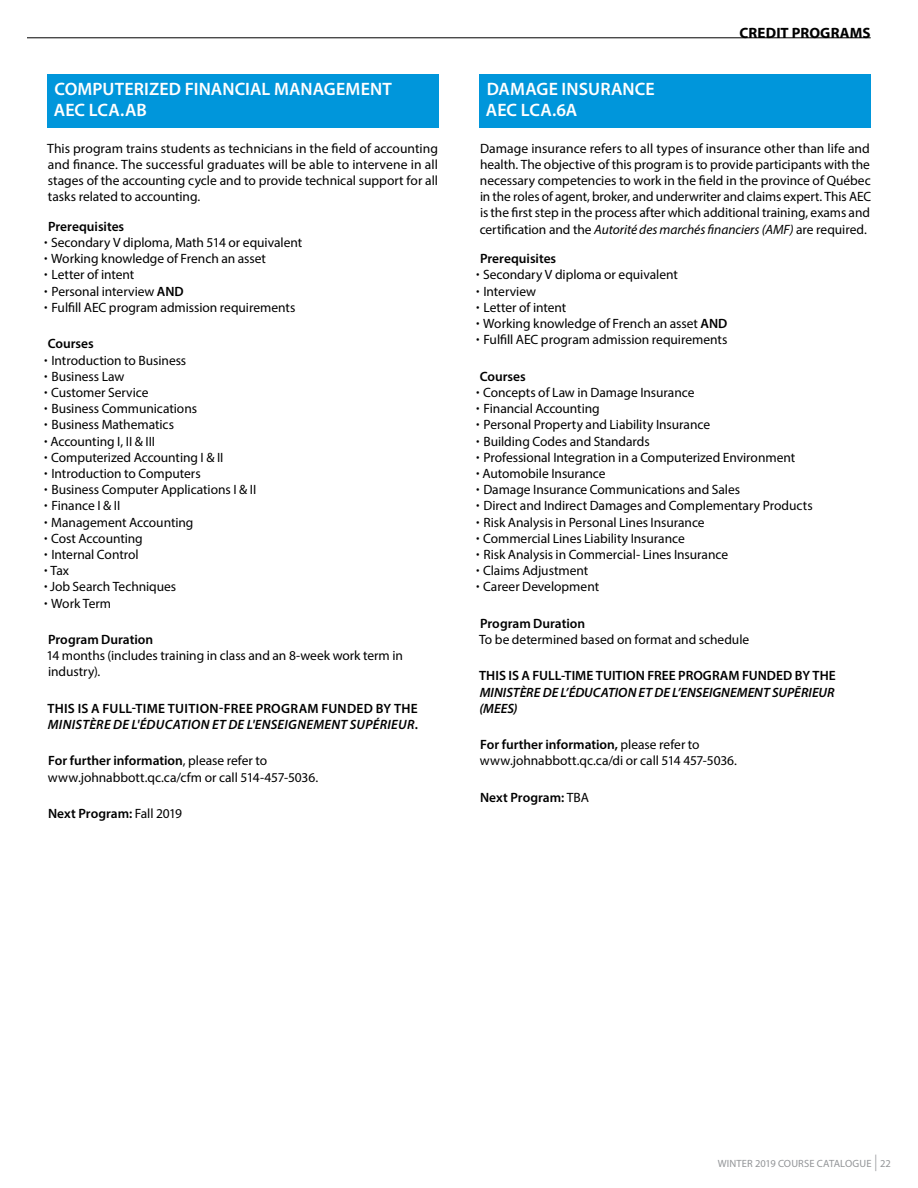
<style>
.page{position:relative;width:918px;height:1188px;background:#fff}
.page>*{position:absolute;margin:0;border:0;box-sizing:border-box;transform-origin:0 0}
.t1{font:600 18px/21.6px "Myriad Pro";letter-spacing:.005em;color:#fff}
.t2{font:700 15px "Myriad Pro";letter-spacing:.005em;color:#000}
.t3{font:13.5px/16.2px "Myriad Pro";letter-spacing:-.005em;color:#000}
.t4{font:italic 600 13.5px/16.2px "Myriad Pro";letter-spacing:.005em;color:#000}
.t5{font:600 13.5px "Myriad Pro";color:#000}
.t6{font:10.5px "Myriad Pro";letter-spacing:.01em;color:#939598}
.s1{font-weight:600}
.s2{font-weight:700}
.s3{font-style:normal}
.s4{font-weight:400}
.s5{font-style:italic}
.s6{font-weight:300;font-size:16.5px}
</style>
<div class="page">
<hr style="left:27px;top:37px;width:844px;height:1px;background:#000">
<div style="left:47px;top:74px;width:392px;height:53px;background:#0096db"></div>
<div style="left:479px;top:74px;width:392px;height:53px;background:#0096db"></div>
<h1 class="t1" style="left:54px;top:77px;width:340px">COMPUTERIZED FINANCIAL MANAGEMENT<br>AEC LCA.AB</h1>
<p class="t3" style="left:47px;top:140px;width:392px;text-align:justify">This program trains students as technicians in the field of accounting and finance. The successful graduates will be able to intervene in all stages of the accounting cycle and to provide technical support for all tasks related to accounting.</p>
<p class="t3" style="left:44px;top:218px;width:260px"><span class="s1">Prerequisites<br></span><span class="s2">Ź</span> Secondary V diploma, Math 514 or equivalent<br><span class="s2">Ź</span> Working knowledge of French an asset<br><span class="s2">Ź</span> Letter of intent<br><span class="s2">Ź</span> Personal interview <span class="s1">AND<br></span><span class="s2">Ź</span> Fulfill AEC program admission requirements</p>
<p class="t3" style="left:44px;top:335px;width:214px"><span class="s1">Courses<br></span><span class="s2">Ź</span> Introduction to Business<br><span class="s2">Ź</span> Business Law<br><span class="s2">Ź</span> Customer Service<br><span class="s2">Ź</span> Business Communications<br><span class="s2">Ź</span> Business Mathematics<br><span class="s2">Ź</span> Accounting I, II &amp; III<br><span class="s2">Ź</span> Computerized Accounting I &amp; II<br><span class="s2">Ź</span> Introduction to Computers<br><span class="s2">Ź</span> Business Computer Applications I &amp; II<br><span class="s2">Ź</span> Finance I &amp; II<br><span class="s2">Ź</span> Management Accounting<br><span class="s2">Ź</span> Cost Accounting<br><span class="s2">Ź</span> Internal Control<br><span class="s2">Ź</span> Tax<br><span class="s2">Ź</span> Job Search Techniques<br><span class="s2">Ź</span> Work Term</p>
<p class="t5" style="left:48px;top:631px;width:107px">Program Duration</p>
<p class="t3" style="left:46px;top:647px;width:358px">14 months (includes training in class and an 8-week work term in industry).</p>
<p class="t4" style="left:47px;top:700px;width:372px"><span class="s3">THIS IS A FULL-TIME TUITION-FREE PROGRAM FUNDED BY THE<br></span>MINISTÈRE DE L'ÉDUCATION ET DE L'ENSEIGNEMENT SUPÉRIEUR<span class="s3">.</span></p>
<p class="t3" style="left:48px;top:753px;width:272px"><span class="s1">For further information</span>, please refer to www.johnabbott.qc.ca/cfm or call 514-457-5036.</p>
<p class="t5" style="left:48px;top:805px;width:136px">Next Program: <span class="s4">Fall 2019</span></p>
<p class="t2" style="left:740px;top:23px;width:133px">CREDIT PROGRAMS</p>
<h1 class="t1" style="left:486px;top:77px;width:170px">DAMAGE INSURANCE<br>AEC LCA.6A</h1>
<p class="t3" style="left:480px;top:140px;width:393px;text-align:justify">Damage insurance refers to all types of insurance other than life and health. The objective of this program is to provide participants with the necessary competencies to work in the field in the province of Québec in the roles of agent, broker, and underwriter and claims expert. This AEC is the first step in the process after which additional training, exams and certification and the <span class="s5">Autorité des marchés financiers (AMF)</span> are required.</p>
<p class="t3" style="left:476px;top:250px;width:253px"><span class="s1">Prerequisites<br></span><span class="s2">Ź</span> Secondary V diploma or equivalent<br><span class="s2">Ź</span> Interview<br><span class="s2">Ź</span> Letter of intent<br><span class="s2">Ź</span> Working knowledge of French an asset <span class="s1">AND<br></span><span class="s2">Ź</span> Fulfill AEC program admission requirements</p>
<p class="t3" style="left:476px;top:368px;width:338px"><span class="s1">Courses<br></span><span class="s2">Ź</span> Concepts of Law in Damage Insurance<br><span class="s2">Ź</span> Financial Accounting<br><span class="s2">Ź</span> Personal Property and Liability Insurance<br><span class="s2">Ź</span> Building Codes and Standards<br><span class="s2">Ź</span> Professional Integration in a Computerized Environment<br><span class="s2">Ź</span> Automobile Insurance<br><span class="s2">Ź</span> Damage Insurance Communications and Sales<br><span class="s2">Ź</span> Direct and Indirect Damages and Complementary Products <span class="s2">Ź</span> Risk Analysis in Personal Lines Insurance<br><span class="s2">Ź</span> Commercial Lines Liability Insurance<br><span class="s2">Ź</span> Risk Analysis in Commercial- Lines Insurance<br><span class="s2">Ź</span> Claims Adjustment<br><span class="s2">Ź</span> Career Development</p>
<p class="t5" style="left:480px;top:615px;width:107px">Program Duration</p>
<p class="t3" style="left:479px;top:631px;width:272px">To be determined based on format and schedule</p>
<p class="t5" style="left:479px;top:667px;width:358px">THIS IS A FULL-TIME TUITION FREE PROGRAM FUNDED BY THE</p>
<p class="t4" style="left:479px;top:684px;width:357px">MINISTÈRE DE L’ÉDUCATION ET DE L’ENSEIGNEMENT SUPĒRIEUR (MEES)</p>
<p class="t3" style="left:480px;top:736px;width:258px"><span class="s1">For further information,</span> please refer to www.johnabbott.qc.ca/di or call 514 457-5036.</p>
<p class="t5" style="left:480px;top:789px;width:110px">Next Program: <span class="s4">TBA</span></p>
<p class="t6" style="left:718px;top:1157px;width:175px">WINTER 2019 COURSE CATALOGUE <span class="s6">|</span> 22</p>
</div>
